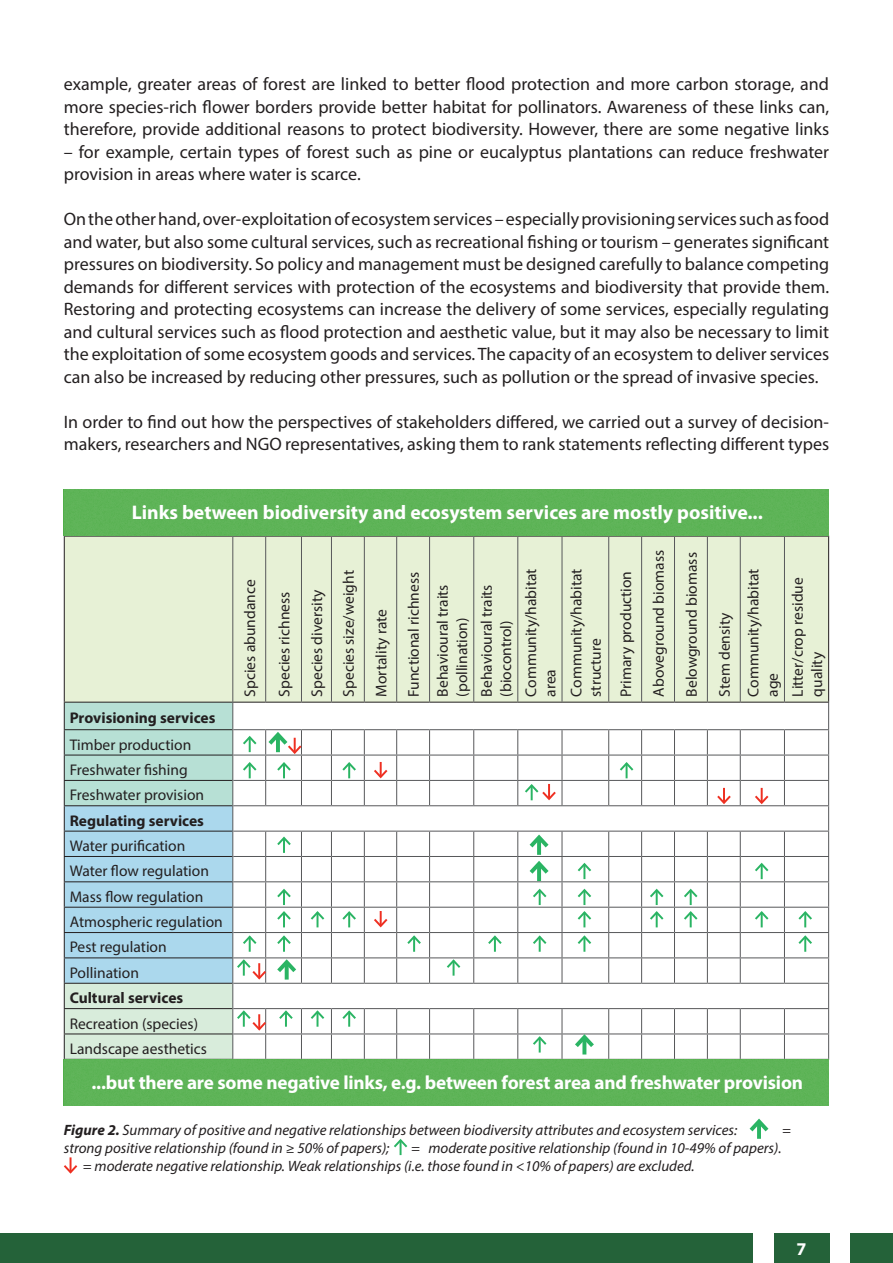
<style>
.page{position:relative;width:893px;height:1263px;background:#fff}
.page>*{position:absolute;margin:0;border:0;box-sizing:border-box;transform-origin:0 0}
.t1{font:700 19.8px "Myriad Pro";color:#fff}
.t2{font:700 19.2px "Myriad Pro";letter-spacing:-.01em;color:#fff}
.t3{font:18px/22.5px "Myriad Pro";color:#231f20;text-align:justify}
.t4{font:700 18px "Myriad Pro";color:#fff}
.t5{font:15.45px/25.3px "Myriad Pro";color:#231f20}
.t6{font:700 15.45px "Myriad Pro";color:#231f20}
.t7{font:italic 15px/18px "Myriad Pro";color:#231f20}
.s1{font-weight:700}
</style>
<div class="page">
<div style="left:774px;top:1233px;width:55px;height:30px;background:#246239"></div>
<div style="left:0;top:1233px;width:753px;height:30px;background:#246239"></div>
<div style="left:850px;top:1233px;width:43px;height:30px;background:#246239"></div>
<div style="left:65px;top:537px;width:763px;height:165px;background:#e7f1d6"></div>
<hr style="left:64px;top:536px;width:169px;height:1px;background:#231f20">
<hr style="left:64px;top:537px;width:1px;height:165px;background:#231f20">
<hr style="left:233px;top:536px;width:33px;height:1px;background:#231f20">
<hr style="left:266px;top:536px;width:35px;height:1px;background:#231f20">
<hr style="left:301px;top:536px;width:30px;height:1px;background:#231f20">
<hr style="left:331px;top:536px;width:33px;height:1px;background:#231f20">
<hr style="left:364px;top:536px;width:33px;height:1px;background:#231f20">
<hr style="left:397px;top:536px;width:33px;height:1px;background:#231f20">
<hr style="left:430px;top:536px;width:44px;height:1px;background:#231f20">
<hr style="left:474px;top:536px;width:44px;height:1px;background:#231f20">
<hr style="left:518px;top:536px;width:44px;height:1px;background:#231f20">
<hr style="left:562px;top:536px;width:47px;height:1px;background:#231f20">
<hr style="left:609px;top:536px;width:33px;height:1px;background:#231f20">
<hr style="left:642px;top:536px;width:32px;height:1px;background:#231f20">
<hr style="left:674px;top:536px;width:33px;height:1px;background:#231f20">
<hr style="left:707px;top:536px;width:33px;height:1px;background:#231f20">
<hr style="left:740px;top:536px;width:44px;height:1px;background:#231f20">
<hr style="left:784px;top:536px;width:45px;height:1px;background:#231f20">
<hr style="left:828px;top:537px;width:1px;height:165px;background:#231f20">
<hr style="left:232px;top:537px;width:1px;height:165px;background:#57585a">
<hr style="left:265px;top:537px;width:1px;height:165px;background:#57585a">
<hr style="left:301px;top:537px;width:1px;height:165px;background:#57585a">
<hr style="left:331px;top:537px;width:1px;height:165px;background:#57585a">
<hr style="left:364px;top:537px;width:1px;height:165px;background:#57585a">
<hr style="left:396px;top:537px;width:1px;height:165px;background:#57585a">
<hr style="left:429px;top:537px;width:1px;height:165px;background:#57585a">
<hr style="left:473px;top:537px;width:1px;height:165px;background:#57585a">
<hr style="left:517px;top:537px;width:1px;height:165px;background:#57585a">
<hr style="left:561px;top:537px;width:1px;height:165px;background:#57585a">
<hr style="left:608px;top:537px;width:1px;height:165px;background:#57585a">
<hr style="left:641px;top:537px;width:1px;height:165px;background:#57585a">
<hr style="left:674px;top:537px;width:1px;height:165px;background:#57585a">
<hr style="left:707px;top:537px;width:1px;height:165px;background:#57585a">
<hr style="left:740px;top:537px;width:1px;height:165px;background:#57585a">
<hr style="left:784px;top:537px;width:1px;height:165px;background:#57585a">
<div style="left:64px;top:489px;width:765px;height:47px;background:#5eb458"></div>
<svg style="left:757px;top:1135px;width:4px;height:4px"></svg>
<svg style="left:749px;top:1118px;width:20px;height:17px"></svg>
<svg style="left:64px;top:1157px;width:14px;height:17px"></svg>
<svg style="left:394px;top:1139px;width:14px;height:16px"></svg>
<svg style="left:64px;top:702px;width:765px;height:357px"></svg>
<div style="left:64px;top:1059px;width:765px;height:47px;background:#5eb458"></div>
<p class="t3" style="left:64px;top:72px;width:767px">example, greater areas of forest are linked to better flood protection and more carbon storage, and more species-rich flower borders provide better habitat for pollinators. Awareness of these links can, therefore, provide additional reasons to protect biodiversity. However, there are some negative links</p>
<p class="t3" style="left:64px;top:140px;width:767px">– for example, certain types of forest such as pine or eucalyptus plantations can reduce freshwater provision in areas where water is scarce.</p>
<p class="t3" style="left:64px;top:207px;width:767px">On the other hand, over-exploitation of ecosystem services – especially provisioning services such as food and water, but also some cultural services, such as recreational fishing or tourism – generates significant pressures on biodiversity. So policy and management must be designed carefully to balance competing demands for different services with protection of the ecosystems and biodiversity that provide them.<br>Restoring and protecting ecosystems can increase the delivery of some services, especially regulating and cultural services such as flood protection and aesthetic value, but it may also be necessary to limit the exploitation of some ecosystem goods and services. The capacity of an ecosystem to deliver services can also be increased by reducing other pressures, such as pollution or the spread of invasive species.</p>
<p class="t3" style="left:64px;top:410px;width:767px">In order to find out how the perspectives of stakeholders differed, we carried out a survey of decision&shy;makers, researchers and NGO representatives, asking them to rank statements reflecting different types</p>
<p class="t1" style="left:132px;top:500px;width:633px">Links between biodiversity and ecosystem services are mostly positive...</p>
<p class="t6" style="left:70px;top:708px;width:147px">Provisioning services</p>
<p class="t5" style="left:70px;top:731px;width:136px">Timber production<br>Freshwater fishing<br>Freshwater provision</p>
<p class="t6" style="left:70px;top:810px;width:136px">Regulating services</p>
<p class="t5" style="left:70px;top:833px;width:155px">Water purification<br>Water flow regulation<br>Mass flow regulation<br>Atmospheric regulation<br>Pest regulation<br>Pollination</p>
<p class="t6" style="left:70px;top:988px;width:115px">Cultural services</p>
<p class="t5" style="left:70px;top:1010px;width:139px">Recreation (species)<br>Landscape aesthetics</p>
<p class="t5" style="left:237px;top:697px;width:119px;rotate:-90deg">Spcies abundance</p>
<p class="t5" style="left:268px;top:697px;width:108px;line-height:32.8px;rotate:-90deg">Species richness<br>Species diversity</p>
<p class="t5" style="left:332px;top:697px;width:128px;line-height:32.5px;rotate:-90deg">Species size/weight<br>Mortality rate<br>Functional richness</p>
<p class="t5" style="left:433px;top:697px;width:114px;line-height:19.4px;rotate:-90deg">Behavioural traits (pollination)</p>
<p class="t5" style="left:477px;top:697px;width:114px;line-height:19.4px;rotate:-90deg">Behavioural traits (biocontrol)</p>
<p class="t5" style="left:521px;top:697px;width:130px;line-height:19.4px;rotate:-90deg">Community/habitat area</p>
<p class="t5" style="left:566px;top:697px;width:130px;line-height:19.4px;rotate:-90deg">Community/habitat structure</p>
<p class="t5" style="left:609px;top:697px;width:148px;line-height:32.8px;rotate:-90deg">Primary production<br>Aboveground biomass<br>Belowground biomass<br>Stem density</p>
<p class="t5" style="left:743px;top:697px;width:130px;line-height:19.4px;rotate:-90deg">Community/habitat age</p>
<p class="t5" style="left:788px;top:697px;width:121px;line-height:19.4px;rotate:-90deg">Litter/crop residue quality</p>
<p class="t2" style="left:92px;top:1070px;width:713px">...but there are some negative links, e.g. between forest area and freshwater provision</p>
<p class="t7" style="left:64px;top:1120px;width:675px"><span class="s1">Figure 2.</span> Summary of positive and negative relationships between biodiversity attributes and ecosystem services:</p>
<p class="t7" style="left:782px;top:1120px;width:10px">=</p>
<p class="t7" style="left:64px;top:1138px;width:327px">strong positive relationship (found in ≥ 50% of papers);</p>
<p class="t7" style="left:83px;top:1138px;width:700px;text-indent:328px">= moderate positive relationship (found in 10-49% of papers). = moderate negative relationship. Weak relationships (i.e. those found in &lt;10% of papers) are excluded.</p>
<p class="t4" style="left:797px;top:1237px;width:11px">7</p>
</div>
